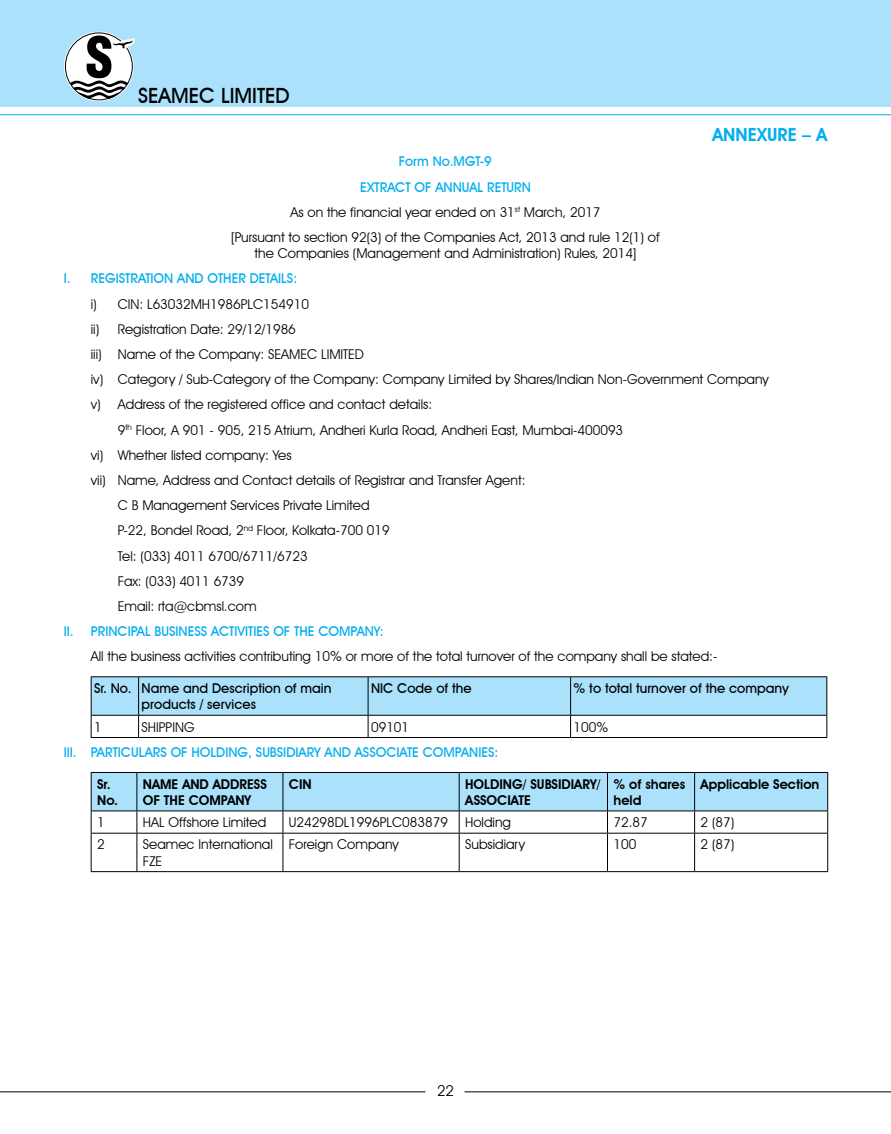
<style>
.page{position:relative;width:891px;height:1134px;background:#fff}
.page>*{position:absolute;margin:0;border:0;box-sizing:border-box;transform-origin:0 0}
.t1{font:500 21px "Avant Garde IT Cby BT";color:#000}
.t2{font:600 18px "Avant Garde IT Cby BT";color:#00aeef}
.t3{font:15px "Avant Garde IT Cby BT";color:#000}
.t4{font:13.5px/25.2px "Avant Garde IT Cby BT";color:#000;text-align:center}
.t5{font:500 13.5px "Avant Garde IT Cby BT";color:#00aeef}
.t6{font:600 13.5px/16.2px "Avant Garde IT Cby BT";color:#000}
.t7{font:500 13.5px/16.2px "Avant Garde IT Cby BT";color:#000}
.s1{font-weight:500;color:#00aeef}
</style>
<div class="page">
<div style="left:0;top:0;width:891px;height:106px;background:#abe1fa"></div>
<hr style="left:0;top:114px;width:891px;height:1px;background:#00aeef">
<hr style="left:0;top:1091px;width:891px;height:1px;background:#000">
<div style="left:425px;top:1077px;width:40px;height:31px;background:#fff"></div>
<svg style="left:70px;top:35px;width:65px;height:64px;background:#a5adb0"></svg>
<hr style="left:91px;top:676px;width:48px;height:1px;background:#000">
<hr style="left:139px;top:676px;width:229px;height:1px;background:#000">
<hr style="left:368px;top:676px;width:203px;height:1px;background:#000">
<hr style="left:571px;top:676px;width:256px;height:1px;background:#000">
<hr style="left:91px;top:737px;width:48px;height:1px;background:#000">
<svg style="left:91px;top:677px;width:736px;height:60px"></svg>
<hr style="left:139px;top:737px;width:229px;height:1px;background:#000">
<hr style="left:368px;top:737px;width:203px;height:1px;background:#000">
<hr style="left:571px;top:737px;width:256px;height:1px;background:#000">
<svg style="left:91px;top:772px;width:737px;height:61px"></svg>
<hr style="left:91px;top:833px;width:46px;height:1px;background:#000">
<hr style="left:91px;top:834px;width:1px;height:37px;background:#000">
<hr style="left:137px;top:833px;width:146px;height:1px;background:#000">
<hr style="left:137px;top:834px;width:1px;height:37px;background:#000">
<hr style="left:283px;top:833px;width:176px;height:1px;background:#000">
<hr style="left:283px;top:834px;width:1px;height:37px;background:#000">
<hr style="left:459px;top:833px;width:149px;height:1px;background:#000">
<hr style="left:459px;top:834px;width:1px;height:37px;background:#000">
<hr style="left:608px;top:833px;width:87px;height:1px;background:#000">
<hr style="left:607px;top:834px;width:1px;height:37px;background:#000">
<hr style="left:695px;top:833px;width:133px;height:1px;background:#000">
<hr style="left:694px;top:834px;width:1px;height:37px;background:#000">
<hr style="left:827px;top:834px;width:1px;height:37px;background:#000">
<hr style="left:91px;top:871px;width:46px;height:1px;background:#000">
<hr style="left:137px;top:871px;width:146px;height:1px;background:#000">
<hr style="left:283px;top:871px;width:176px;height:1px;background:#000">
<hr style="left:459px;top:871px;width:149px;height:1px;background:#000">
<hr style="left:608px;top:871px;width:87px;height:1px;background:#000">
<hr style="left:695px;top:871px;width:133px;height:1px;background:#000">
<h1 class="t1" style="left:138px;top:83px;width:153px">SEAMEC LIMITED</h1>
<p class="t4" style="left:231px;top:149px;width:430px"><span class="s1">Form No.MGT-9<br>EXTRACT OF ANNUAL RETURN<br></span>As on the financial year ended on 31<sup>st</sup> March, 2017<br>[Pursuant to section 92(3) of the Companies Act, 2013 and rule 12(1) of</p>
<p class="t4" style="left:254px;top:241px;width:384px">the Companies (Management and Administration) Rules, 2014]</p>
<h2 class="t2" style="left:712px;top:124px;width:116px">ANNEXURE – A</h2>
<p class="t5" style="left:64px;top:270px;width:20px">I. RE</p>
<p class="t5" style="left:105px;top:270px;width:127px">GISTRATION AND OTHER</p>
<p class="t5" style="left:250px;top:270px;width:49px">DETAILS:</p>
<p class="t4" style="left:91px;top:291px;width:220px">i) CIN: L63032MH1986PLC154910</p>
<p class="t4" style="left:91px;top:316px;width:207px">ii) Registration Date: 29/12/1986</p>
<p class="t4" style="left:91px;top:342px;width:275px">iii) Name of the Company: SEAMEC LIMITED</p>
<p class="t4" style="left:91px;top:367px;width:680px">iv) Category / Sub-Category of the Company: Company Limited by Shares/Indian Non-Government Company</p>
<p class="t4" style="left:91px;top:392px;width:343px">v) Address of the registered office and contact details:</p>
<p class="t4" style="left:118px;top:417px;width:507px">9<sup>th</sup> Floor, A 901 - 905, 215 Atrium, Andheri Kurla Road, Andheri East, Mumbai-400093</p>
<p class="t4" style="left:91px;top:442px;width:202px">vi) Whether listed company: Yes</p>
<p class="t4" style="left:91px;top:468px;width:436px">vii) Name, Address and Contact details of Registrar and Transfer Agent:</p>
<p class="t4" style="left:118px;top:493px;width:253px">C B Management Services Private Limited</p>
<p class="t4" style="left:118px;top:518px;width:273px">P-22, Bondel Road, 2<sup>nd</sup> Floor, Kolkata-700 019</p>
<p class="t4" style="left:118px;top:543px;width:191px">Tel: (033) 4011 6700/6711/6723</p>
<p class="t4" style="left:118px;top:568px;width:128px">Fax: (033) 4011 6739</p>
<p class="t4" style="left:118px;top:594px;width:140px">Email: rta@cbmsl.com</p>
<p class="t5" style="left:64px;top:623px;width:322px">II . PRI NCIPAL BUSINESS ACTIVITIES OF THE COMPANY:</p>
<p class="t4" style="left:91px;top:644px;width:628px">All the business activities contributing 10% or more of the total turnover of the company shall be stated:-</p>
<p class="t7" style="left:142px;top:680px;width:191px;text-indent:-47px">Sr. No. Name and Description of main products / services</p>
<p class="t7" style="left:371px;top:680px;width:102px">NIC Code of the</p>
<p class="t7" style="left:574px;top:680px;width:217px">% to total turnover of the company</p>
<p class="t4" style="left:94px;top:714px;width:9px">1</p>
<p class="t4" style="left:142px;top:714px;width:55px">SHIPPING</p>
<p class="t4" style="left:371px;top:714px;width:40px">09101</p>
<p class="t4" style="left:574px;top:714px;width:36px">100%</p>
<p class="t5" style="left:64px;top:744px;width:436px">III . PARTICULARS OF HOLDING, SUBSIDIARY AND ASSOCIATE COMPANIES:</p>
<p class="t6" style="left:97px;top:776px;width:23px">Sr.<br>No.</p>
<p class="t6" style="left:143px;top:776px;width:125px">NAME AND ADDRESS<br>OF THE COMPANY</p>
<p class="t6" style="left:289px;top:776px;width:24px">CIN</p>
<p class="t6" style="left:465px;top:776px;width:137px">HOLDING/ SUBSIDIARY/<br>ASSOCIATE</p>
<p class="t6" style="left:614px;top:776px;width:73px">% of shares held</p>
<p class="t6" style="left:701px;top:776px;width:120px">Applicable Section</p>
<p class="t4" style="left:97px;top:810px;width:9px">1</p>
<p class="t4" style="left:143px;top:810px;width:125px">HAL Offshore Limited</p>
<p class="t4" style="left:289px;top:810px;width:161px">U24298DL1996PLC083879</p>
<p class="t4" style="left:465px;top:810px;width:47px">Holding</p>
<p class="t4" style="left:614px;top:810px;width:36px">72.87</p>
<p class="t4" style="left:701px;top:810px;width:35px">2 (87)</p>
<p class="t4" style="left:97px;top:832px;width:9px">2</p>
<p class="t4" style="left:143px;top:836px;width:132px;line-height:16.2px;text-align:left">Seamec International<br>FZE</p>
<p class="t4" style="left:289px;top:832px;width:111px">Foreign Company</p>
<p class="t4" style="left:465px;top:832px;width:61px">Subsidiary</p>
<p class="t4" style="left:614px;top:832px;width:24px">100</p>
<p class="t4" style="left:701px;top:832px;width:35px">2 (87)</p>
<p class="t3" style="left:437px;top:1082px;width:18px">22</p>
</div>
